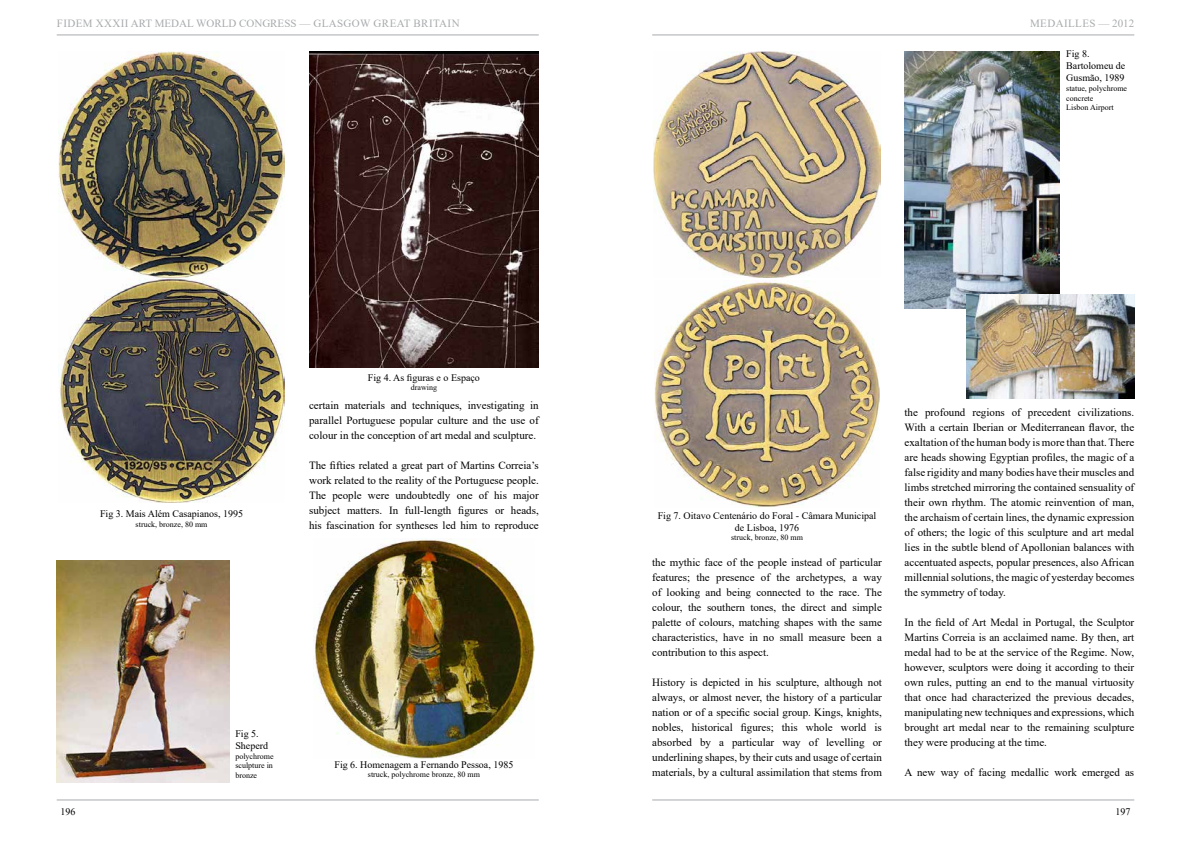
<style>
.page{position:relative;width:1191px;height:842px;background:#fff}
.page>*{position:absolute;margin:0;border:0;box-sizing:border-box;transform-origin:0 0}
.t1{font:11px/15px "Times New Roman";color:#000;text-align:justify}
.t2{font:11px "Times New Roman";color:#a8aaad}
.t3{font:11px "Times New Roman";letter-spacing:.035em;color:#a8aaad}
.t4{font:10px/12px "Times New Roman";color:#000}
.t5{font:8px/9.6px "Times New Roman";color:#000;text-align:justify}
</style>
<div class="page">
<hr style="left:57px;top:34px;width:482px;height:1px;background:#a8aaad">
<hr style="left:652px;top:34px;width:482px;height:1px;background:#a8aaad">
<hr style="left:57px;top:799px;width:482px;height:1px;background:#a8aaad">
<hr style="left:652px;top:799px;width:482px;height:1px;background:#a8aaad">
<img style="left:58px;top:51px;width:227px;height:452px">
<img style="left:309px;top:51px;width:230px;height:316px">
<img style="left:314px;top:539px;width:220px;height:219px">
<img style="left:57px;top:561px;width:173px;height:222px">
<img style="left:653px;top:51px;width:227px;height:227px">
<img style="left:904px;top:52px;width:155px;height:257px">
<img style="left:967px;top:294px;width:167px;height:104px">
<img style="left:654px;top:282px;width:225px;height:225px">
<p class="t3" style="left:57px;top:16px;width:107px">fidem xxxiI ART MED</p>
<p class="t2" style="left:179px;top:16px;width:144px">AL WORLD CONGRESS — glasgow</p>
<p class="t2" style="left:373px;top:16px;width:87px">great britain</p>
<p class="t2" style="left:1030px;top:16px;width:10px">MED</p>
<p class="t2" style="left:1055px;top:16px;width:80px">AILLES — 2012</p>
<p class="t4" style="left:100px;top:508px;width:145px">Fig 3. Mais Além Casapianos, 1995</p>
<p class="t5" style="left:136px;top:519px;width:73px">struck, bronze, 80 mm</p>
<p class="t4" style="left:368px;top:371px;width:113px">Fig 4. As figuras e o Espaço</p>
<p class="t5" style="left:411px;top:383px;width:28px">drawing</p>
<p class="t1" style="left:309px;top:398px;width:231px">certain materials and techniques, investigating in parallel Portuguese popular culture and the use of colour in the conception of art medal and sculpture.</p>
<p class="t1" style="left:309px;top:458px;width:231px">The fifties related a great part of Martins Correia’s work related to the reality of the Portuguese people.<br>The people were undoubtedly one of his major subject matters. In full-length figures or heads, his fascination for syntheses led him to reproduce</p>
<p class="t4" style="left:235px;top:727px;width:34px">Fig 5.<br>Sheperd</p>
<p class="t5" style="left:235px;top:751px;width:40px">polychrome sculpture in bronze</p>
<p class="t4" style="left:334px;top:758px;width:180px">Fig 6. Homenagem a Fernando Pessoa, 1985</p>
<p class="t5" style="left:368px;top:769px;width:113px">struck, polychrome bronze, 80 mm</p>
<p class="t4" style="left:1066px;top:48px;width:61px">Fig 8.<br>Bartolomeu de<br>Gusmão, 1989</p>
<p class="t5" style="left:1066px;top:83px;width:62px;text-align:left">statue, polychrome concrete<br>Lisbon Airport</p>
<p class="t4" style="left:657px;top:509px;width:220px;text-align:center">Fig 7. Oitavo Centenário do Foral - Câmara Municipal de Lisboa, 1976</p>
<p class="t5" style="left:731px;top:532px;width:73px">struck, bronze, 80 mm</p>
<p class="t1" style="left:652px;top:555px;width:231px">the mythic face of the people instead of particular features; the presence of the archetypes, a way of looking and being connected to the race. The colour, the southern tones, the direct and simple palette of colours, matching shapes with the same characteristics, have in no small measure been a contribution to this aspect.</p>
<p class="t1" style="left:652px;top:675px;width:231px">History is depicted in his sculpture, although not always, or almost never, the history of a particular nation or of a specific social group. Kings, knights, nobles, historical figures; this whole world is absorbed by a particular way of levelling or underlining shapes, by their cuts and usage of certain materials, by a cultural assimilation that stems from</p>
<p class="t1" style="left:904px;top:404px;width:231px">the profound regions of precedent civilizations.<br>With a certain Iberian or Mediterranean flavor, the exaltation of the human body is more than that. There are heads showing Egyptian profiles, the magic of a false rigidity and many bodies have their muscles and limbs stretched mirroring the contained sensuality of their own rhythm. The atomic reinvention of man, the archaism of certain lines, the dynamic expression of others; the logic of this sculpture and art medal lies in the subtle blend of Apollonian balances with accentuated aspects, popular presences, also African millennial solutions, the magic of yesterday becomes the symmetry of today.</p>
<p class="t1" style="left:904px;top:614px;width:231px">In the field of Art Medal in Portugal, the Sculptor Martins Correia is an acclaimed name. By then, art medal had to be at the service of the Regime. Now, however, sculptors were doing it according to their own rules, putting an end to the manual virtuosity that once had characterized the previous decades, manipulating new techniques and expressions, which brought art medal near to the remaining sculpture they were producing at the time.</p>
<p class="t1" style="left:904px;top:764px;width:231px">A new way of facing medallic work emerged as</p>
<p class="t4" style="left:61px;top:805px;width:16px">196</p>
<p class="t4" style="left:1115px;top:805px;width:16px">197</p>
</div>
